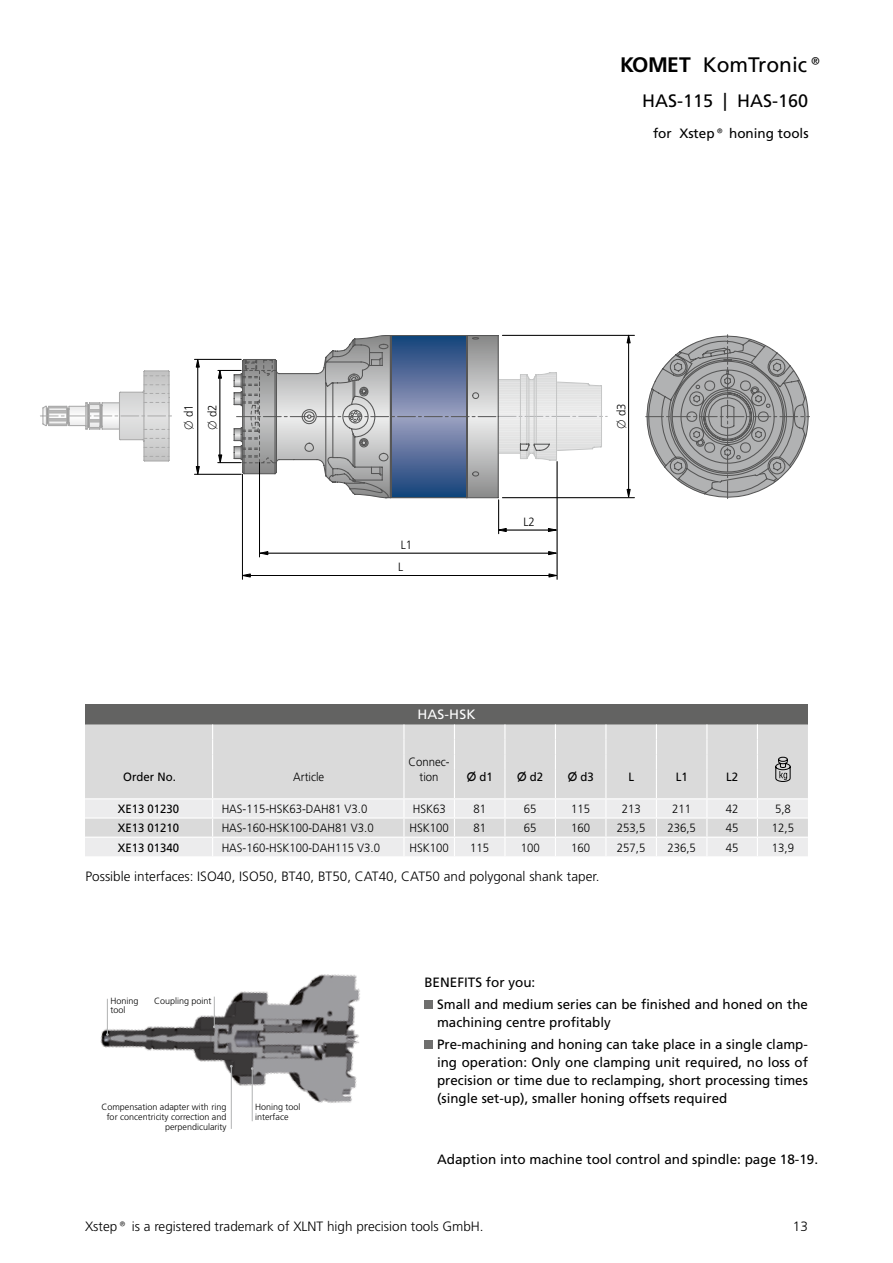
<style>
.page{position:relative;width:893px;height:1263px;background:#fff}
.page>*{position:absolute;margin:0;border:0;box-sizing:border-box;transform-origin:0 0}
.t1{font:21px "Frutiger CE";color:#000}
.t2{font:18px "Frutiger CE";color:#000}
.t3{font:13.5px/22.2px "Frutiger CE";color:#000}
.t4{font:300 13.5px "Frutiger CE";color:#000}
.t5{font:13.5px "Frutiger CE";color:#fff}
.t6{font:300 12px "Frutiger CE";color:#000;scale:.95 1}
.t7{font:12px "Frutiger CE";color:#000;scale:.95 1}
.t8{font:300 9px/9.8px "Frutiger CE";color:#000;text-align:right}
.s1{font-weight:700}
.s2{font-family:"European Pi Two";font-weight:400}
.s3{font-family:"European Pi Two"}
</style>
<div class="page">
<img style="left:100px;top:974px;width:260px;height:155px">
<hr style="left:107px;top:999px;width:1px;height:35px;background:#b1b2b3">
<hr style="left:214px;top:997px;width:1px;height:30px;background:#b1b2b3">
<hr style="left:231px;top:1066px;width:1px;height:63px;background:#b1b2b3">
<hr style="left:252px;top:1068px;width:1px;height:53px;background:#b1b2b3">
<div style="left:85px;top:704px;width:723px;height:20px;background:#636362"></div>
<svg style="left:85px;top:724px;width:723px;height:132px;background:#dfdfdf"></svg>
<hr style="left:557px;top:461px;width:1px;height:118px;background:#000">
<svg style="left:260px;top:551px;width:9px;height:4px"></svg>
<svg style="left:548px;top:551px;width:10px;height:4px"></svg>
<hr style="left:498px;top:500px;width:1px;height:34px;background:#000">
<hr style="left:504px;top:530px;width:52px;height:1px;background:#000">
<svg style="left:548px;top:528px;width:10px;height:4px"></svg>
<svg style="left:498px;top:528px;width:9px;height:4px"></svg>
<hr style="left:502px;top:497px;width:132px;height:1px;background:#000">
<svg style="left:626px;top:496px;width:5px;height:3px"></svg>
<hr style="left:268px;top:553px;width:282px;height:1px;background:#000">
<svg style="left:241px;top:573px;width:10px;height:5px"></svg>
<svg style="left:548px;top:573px;width:10px;height:5px"></svg>
<hr style="left:248px;top:575px;width:302px;height:1px;background:#000">
<svg style="left:194px;top:358px;width:413px;height:140px"></svg>
<svg style="left:243px;top:334px;width:485px;height:162px"></svg>
<svg style="left:646px;top:335px;width:163px;height:164px"></svg>
<hr style="left:259px;top:462px;width:1px;height:95px;background:#000">
<hr style="left:242px;top:474px;width:1px;height:105px;background:#000">
<svg style="left:40px;top:370px;width:132px;height:92px"></svg>
<div style="left:424px;top:1000px;width:9px;height:9px;background:#6f6f6e"></div>
<div style="left:424px;top:1040px;width:9px;height:9px;background:#6f6f6e"></div>
<h1 class="t1" style="left:620px;top:52px;width:205px"><span class="s1">KOMET</span> KomTronic®</h1>
<h2 class="t2" style="left:642px;top:91px;width:168px">HAS-115 | HAS-160</h2>
<p class="t6" style="left:182px;top:430px;width:28px;rotate:-90deg"><span class="s2">x</span> d1</p>
<p class="t6" style="left:205px;top:429px;width:28px;rotate:-90deg"><span class="s2">x</span> d2</p>
<p class="t3" style="left:653px;top:122px;width:157px">for Xstep® honing tools</p>
<p class="t6" style="left:401px;top:538px;width:14px">L1</p>
<p class="t6" style="left:398px;top:560px;width:7px">L</p>
<p class="t6" style="left:523px;top:515px;width:14px">L2</p>
<p class="t5" style="left:417px;top:707px;width:60px">HAS-HSK</p>
<p class="t6" style="left:408px;top:755px;width:45px">Connec-</p>
<p class="t6" style="left:614px;top:429px;width:28px;rotate:-90deg"><span class="s2">x</span> d3</p>
<p class="t7" style="left:123px;top:770px;width:57px">Order No.</p>
<p class="t6" style="left:293px;top:770px;width:34px">Article</p>
<p class="t6" style="left:420px;top:769px;width:22px">tion</p>
<p class="t7" style="left:467px;top:770px;width:29px"><span class="s3">X</span> d1</p>
<p class="t7" style="left:517px;top:770px;width:29px"><span class="s3">X</span> d2</p>
<p class="t7" style="left:568px;top:770px;width:29px"><span class="s3">X</span> d3</p>
<p class="t7" style="left:628px;top:770px;width:7px">L</p>
<p class="t7" style="left:676px;top:770px;width:14px">L1</p>
<p class="t7" style="left:726px;top:770px;width:14px">L2</p>
<p class="t7" style="left:118px;top:802px;width:66px">XE13 01230</p>
<p class="t6" style="left:222px;top:802px;width:155px">HAS-115-HSK63-DAH81 V3.0</p>
<p class="t6" style="left:413px;top:802px;width:36px">HSK63</p>
<p class="t6" style="left:473px;top:802px;width:15px">81</p>
<p class="t6" style="left:524px;top:802px;width:15px">65</p>
<p class="t6" style="left:571px;top:802px;width:22px">115</p>
<p class="t6" style="left:622px;top:802px;width:22px">213</p>
<p class="t6" style="left:672px;top:802px;width:22px">211</p>
<p class="t6" style="left:726px;top:802px;width:15px">42</p>
<p class="t6" style="left:775px;top:802px;width:18px">5,8</p>
<p class="t7" style="left:118px;top:821px;width:66px">XE13 01210</p>
<p class="t6" style="left:222px;top:821px;width:162px">HAS-160-HSK100-DAH81 V3.0</p>
<p class="t6" style="left:410px;top:821px;width:43px">HSK100</p>
<p class="t6" style="left:473px;top:821px;width:15px">81</p>
<p class="t6" style="left:524px;top:821px;width:15px">65</p>
<p class="t6" style="left:571px;top:821px;width:22px">160</p>
<p class="t6" style="left:617px;top:821px;width:32px">253,5</p>
<p class="t6" style="left:667px;top:821px;width:32px">236,5</p>
<p class="t6" style="left:726px;top:821px;width:15px">45</p>
<p class="t6" style="left:772px;top:821px;width:25px">12,5</p>
<p class="t7" style="left:118px;top:840px;width:66px">XE13 01340</p>
<p class="t6" style="left:222px;top:840px;width:168px">HAS-160-HSK100-DAH115 V3.0</p>
<p class="t6" style="left:410px;top:840px;width:43px">HSK100</p>
<p class="t6" style="left:470px;top:840px;width:22px">115</p>
<p class="t6" style="left:521px;top:840px;width:22px">100</p>
<p class="t6" style="left:571px;top:840px;width:22px">160</p>
<p class="t6" style="left:617px;top:840px;width:32px">257,5</p>
<p class="t6" style="left:667px;top:840px;width:32px">236,5</p>
<p class="t6" style="left:726px;top:840px;width:15px">45</p>
<p class="t6" style="left:772px;top:840px;width:25px">13,9</p>
<p class="t4" style="left:86px;top:869px;width:515px">Possible interfaces: ISO40, ISO50, BT40, BT50, CAT40, CAT50 and polygonal shank taper.</p>
<p class="t8" style="left:111px;top:995px;width:30px">Honing</p>
<p class="t8" style="left:154px;top:995px;width:59px">Coupling point</p>
<p class="t8" style="left:111px;top:1005px;width:17px">tool</p>
<p class="t8" style="left:101px;top:1102px;width:127px">Compensation adapter with ring for concentricity correction and perpendicularity</p>
<p class="t8" style="left:255px;top:1102px;width:47px;text-align:left">Honing tool interface</p>
<p class="t3" style="left:437px;top:971px;width:372px;text-indent:-13px">Ben efits for you:<br>Small and medium series can be finished and honed on the</p>
<p class="t3" style="left:437px;top:1011px;width:372px">machining centre profitably<br>Pre-machining and honing can take place in a single clamp-</p>
<p class="t3" style="left:437px;top:1053px;width:372px;line-height:18px;text-align:justify">ing operation: Only one clamping unit required, no loss of precision or time due to reclamping, short processing times (single set-up), smaller honing offsets required</p>
<p class="t3" style="left:437px;top:1148px;width:383px">Adaption into machine tool control and spindle: page 18-19.</p>
<p class="t4" style="left:85px;top:1218px;width:400px">Xstep® is a registered trademark of XLNT high precision tools GmbH.</p>
<p class="t4" style="left:793px;top:1218px;width:17px">13</p>
</div>
